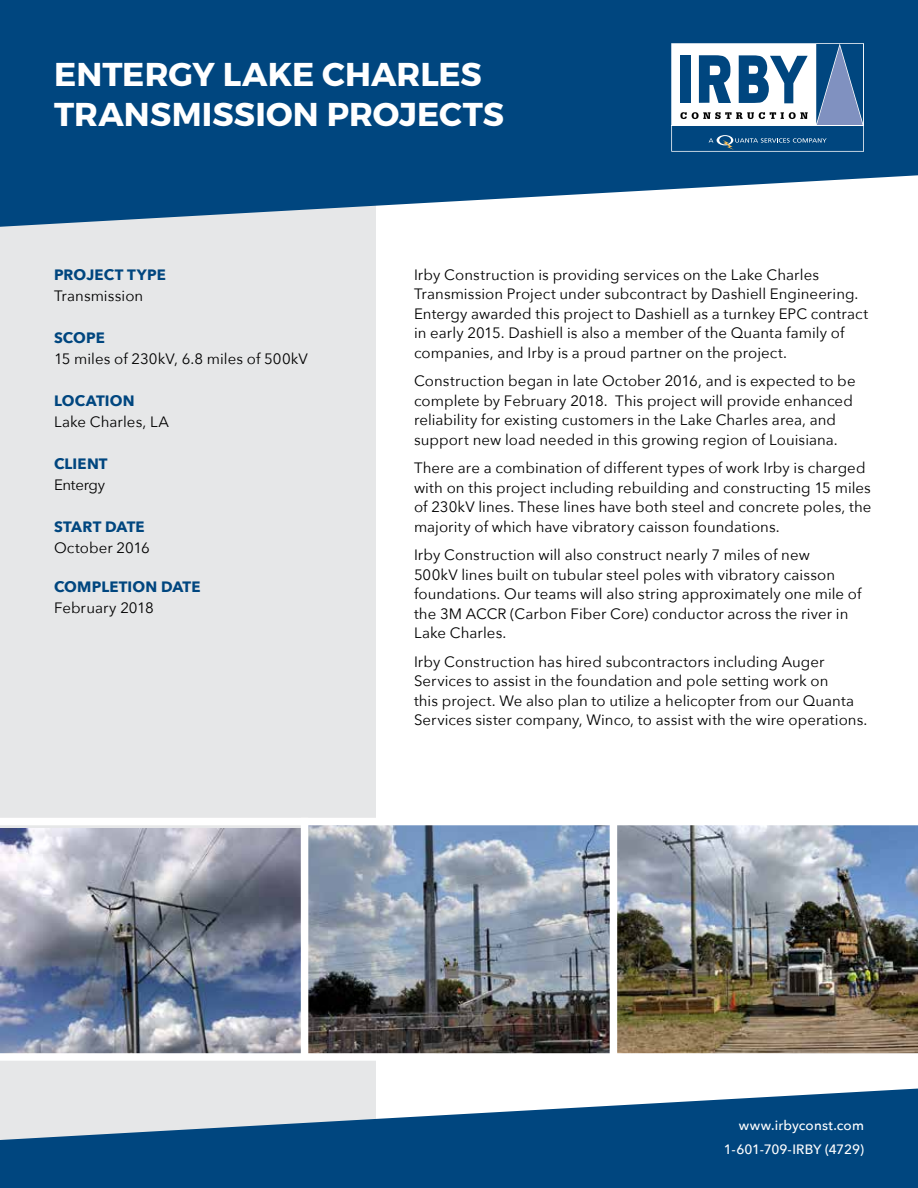
<style>
.page{position:relative;width:918px;height:1188px;background:#fff}
.page>*{position:absolute;margin:0;border:0;box-sizing:border-box;transform-origin:0 0}
.t1{font:700 33px/40.5px "Montserrat";color:#fff}
.t2{font:15px/19.5px "Avenir Next";letter-spacing:.005em;color:#000}
.t3{font:700 15px "Avenir Next";letter-spacing:.01em;color:#00467f}
.t4{font:15px "Avenir Next";letter-spacing:-.02em;color:#000}
.t5{font:500 13.5px/24px "Avenir Next";letter-spacing:.005em;color:#fff;text-align:right}
</style>
<div class="page">
<div style="left:0;top:0;width:376px;height:1188px;background:#e6e7e8"></div>
<svg style="left:0;top:0;width:918px;height:227px;background:#1f5c8e"></svg>
<svg style="left:0;top:1088px;width:918px;height:100px;fill:#00467f"></svg>
<svg style="left:671px;top:43px;width:193px;height:109px"></svg>
<hr style="left:671px;top:125px;width:192px;height:1px;background:#fff">
<img style="left:617px;top:825px;width:301px;height:228px">
<img style="left:308px;top:825px;width:302px;height:228px">
<img style="left:0;top:829px;width:301px;height:224px">
<div style="left:301px;top:818px;width:7px;height:239px;background:#fff"></div>
<div style="left:0;top:818px;width:918px;height:7px;background:#fff"></div>
<div style="left:0;top:1053px;width:918px;height:8px;background:#fff"></div>
<h1 class="t1" style="left:54px;top:54px;width:451px">ENTERGY LAKE CHARLES<br>TRANSMISSION PROJECTS</h1>
<p class="t3" style="left:54px;top:261px;width:113px">PROJECT TYPE</p>
<p class="t2" style="left:54px;top:285px;width:91px">Transmission</p>
<p class="t3" style="left:54px;top:324px;width:52px">SCOPE</p>
<p class="t2" style="left:54px;top:348px;width:256px">15 miles of 230kV, 6.8 miles of 500kV</p>
<p class="t3" style="left:54px;top:387px;width:82px">LOCATION</p>
<p class="t2" style="left:54px;top:411px;width:117px">Lake Charles, LA</p>
<p class="t3" style="left:54px;top:450px;width:55px">CLIENT</p>
<p class="t4" style="left:54px;top:472px;width:53px">Entergy</p>
<p class="t3" style="left:54px;top:513px;width:92px">START DATE</p>
<p class="t2" style="left:54px;top:537px;width:97px">October 2016</p>
<p class="t3" style="left:54px;top:573px;width:148px">COMPLETION DATE</p>
<p class="t2" style="left:54px;top:597px;width:101px">February 2018</p>
<p class="t2" style="left:414px;top:264px;width:456px">Irby Construction is providing services on the Lake Charles Transmission Project under subcontract by Dashiell Engineering.<br>Entergy awarded this project to Dashiell as a turnkey EPC contract in early 2015. Dashiell is also a member of the Quanta family of companies, and Irby is a proud partner on the project.</p>
<p class="t2" style="left:414px;top:370px;width:443px">Construction began in late October 2016, and is expected to be complete by February 2018. This project will provide enhanced reliability for existing customers in the Lake Charles area, and support new load needed in this growing region of Louisiana.</p>
<p class="t2" style="left:414px;top:457px;width:459px">There are a combination of different types of work Irby is charged with on this project including rebuilding and constructing 15 miles of 230kV lines. These lines have both steel and concrete poles, the majority of which have vibratory caisson foundations.</p>
<p class="t2" style="left:414px;top:544px;width:449px">Irby Construction will also construct nearly 7 miles of new<br>500kV lines built on tubular steel poles with vibratory caisson foundations. Our teams will also string approximately one mile of the 3M ACCR (Carbon Fiber Core) conductor across the river in Lake Charles.</p>
<p class="t2" style="left:414px;top:651px;width:455px">Irby Construction has hired subcontractors including Auger Services to assist in the foundation and pole setting work on<br>this project. We also plan to utilize a helicopter from our Quanta Services sister company, Winco, to assist with the wire operations.</p>
<p class="t5" style="left:724px;top:1112px;width:142px">www.irbyconst.com<br>1-601-709-IRBY (4729)</p>
</div>
